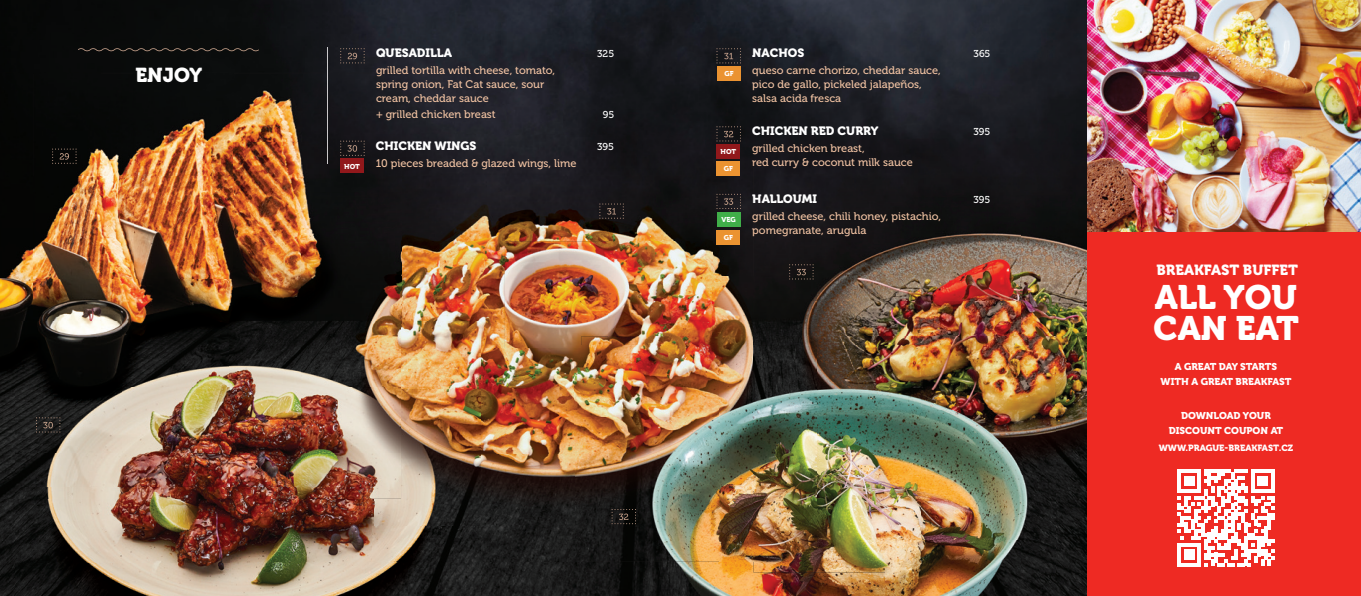
<style>
.page{position:relative;width:1361px;height:596px;background:#fff}
.page>*{position:absolute;margin:0;border:0;box-sizing:border-box;transform-origin:0 0}
.t1{font:33.6px/31.4px "Museo 900";color:#fff}
.t2{font:20px "Museo 900";color:#fff}
.t3{font:14.6px "Museo 900";color:#fff}
.t4{font:12px "Museo 900";color:#fff}
.t5{font:11px/14px "Museo 500";color:#f0c2a2}
.t6{font:10px "Museo 500";color:#fff}
.t7{font:9.8px/14.6px "Museo 900";color:#fff;text-align:center}
.t8{font:8.9px "Museo 900";color:#fff}
.t9{font:7px "Museo 900";letter-spacing:-.005em;color:#fff}
</style>
<div class="page">
<img style="left:0;top:0;width:562px;height:105px">
<img style="left:562px;top:0;width:421px;height:140px">
<img style="left:983px;top:0;width:104px;height:161px">
<div style="left:401px;top:105px;width:161px;height:30px;background:#23242c"></div>
<div style="left:816px;top:140px;width:168px;height:21px;background:#151418"></div>
<img style="left:0;top:417px;width:15px;height:178px">
<img style="left:302px;top:561px;width:583px;height:34px">
<img style="left:100px;top:72px;width:301px;height:35px">
<img style="left:0;top:72px;width:100px;height:2px">
<svg style="left:400px;top:107px;width:1px;height:28px"></svg>
<img style="left:234px;top:74px;width:166px;height:68px">
<img style="left:33px;top:74px;width:201px;height:247px">
<img style="left:0;top:74px;width:33px;height:343px">
<img style="left:233px;top:142px;width:68px;height:179px">
<img style="left:753px;top:161px;width:334px;height:184px">
<img style="left:15px;top:498px;width:287px;height:97px">
<img style="left:15px;top:485px;width:353px;height:13px">
<img style="left:15px;top:321px;width:286px;height:164px">
<img style="left:401px;top:135px;width:312px;height:106px">
<img style="left:713px;top:135px;width:69px;height:142px">
<img style="left:782px;top:135px;width:34px;height:26px">
<img style="left:401px;top:241px;width:208px;height:107px">
<img style="left:609px;top:241px;width:104px;height:95px">
<img style="left:713px;top:277px;width:40px;height:59px">
<img style="left:480px;top:348px;width:101px;height:213px">
<img style="left:400px;top:135px;width:1px;height:186px">
<img style="left:301px;top:135px;width:99px;height:350px">
<img style="left:401px;top:321px;width:79px;height:137px">
<img style="left:373px;top:458px;width:107px;height:103px">
<img style="left:301px;top:498px;width:72px;height:63px">
<img style="left:368px;top:321px;width:33px;height:177px">
<img style="left:581px;top:336px;width:172px;height:9px">
<img style="left:885px;top:572px;width:202px;height:23px">
<img style="left:1055px;top:345px;width:32px;height:227px">
<img style="left:816px;top:345px;width:239px;height:194px">
<img style="left:753px;top:539px;width:302px;height:33px">
<img style="left:581px;top:345px;width:235px;height:216px">
<svg style="left:327px;top:47px;width:1px;height:27px"></svg>
<img style="left:327px;top:74px;width:1px;height:61px">
<svg style="left:327px;top:135px;width:1px;height:29px"></svg>
<img style="left:78px;top:48px;width:168px;height:3px">
<img style="left:599px;top:203px;width:25px;height:15px">
<img style="left:36px;top:417px;width:24px;height:15px">
<img style="left:52px;top:148px;width:25px;height:16px">
<img style="left:1087px;top:0;width:274px;height:232px">
<img style="left:716px;top:48px;width:25px;height:15px">
<img style="left:716px;top:194px;width:25px;height:15px">
<img style="left:340px;top:48px;width:25px;height:15px">
<div style="left:340px;top:159px;width:24px;height:14px;background:#91181b"></div>
<img style="left:340px;top:141px;width:25px;height:15px">
<div style="left:717px;top:144px;width:23px;height:15px;background:#91181b"></div>
<svg style="left:716px;top:126px;width:25px;height:15px"></svg>
<div style="left:717px;top:162px;width:23px;height:14px;background:#eb9331"></div>
<img style="left:789px;top:264px;width:24px;height:15px">
<div style="left:1087px;top:232px;width:274px;height:363px;background:#ee2a23"></div>
<svg style="left:1177px;top:469px;width:97px;height:97px"></svg>
<img style="left:611px;top:508px;width:25px;height:16px">
<div style="left:717px;top:212px;width:23px;height:15px;background:#40ae49"></div>
<div style="left:717px;top:230px;width:23px;height:14px;background:#eb9331"></div>
<div style="left:717px;top:66px;width:24px;height:15px;background:#eb9331"></div>
<h2 class="t2" style="left:135px;top:64px;width:68px">ENJOY</h2>
<p class="t9" style="left:344px;top:162px;width:17px">HOT</p>
<p class="t4" style="left:376px;top:46px;width:77px">QUESADILLA</p>
<p class="t6" style="left:597px;top:48px;width:18px">325</p>
<p class="t5" style="left:376px;top:63px;width:181px">grilled tortilla with cheese, tomato, spring onion, Fat Cat sauce, sour cream, cheddar sauce</p>
<p class="t5" style="left:376px;top:107px;width:121px">+ grilled chicken breast</p>
<p class="t6" style="left:603px;top:109px;width:13px">95</p>
<p class="t4" style="left:376px;top:138px;width:102px">CHICKEN WINGS</p>
<p class="t6" style="left:597px;top:141px;width:18px">395</p>
<p class="t5" style="left:376px;top:156px;width:202px">10 pieces breaded &amp; glazed wings, lime</p>
<p class="t9" style="left:724px;top:70px;width:11px">GF</p>
<p class="t9" style="left:720px;top:148px;width:17px">HOT</p>
<p class="t9" style="left:724px;top:165px;width:11px">GF</p>
<p class="t9" style="left:721px;top:216px;width:16px">VEG</p>
<p class="t9" style="left:724px;top:233px;width:11px">GF</p>
<p class="t4" style="left:752px;top:46px;width:53px">NACHOS</p>
<p class="t6" style="left:973px;top:48px;width:18px">365</p>
<p class="t5" style="left:752px;top:63px;width:190px">queso carne chorizo, cheddar sauce, pico de gallo, pickeled jalapeños, salsa acida fresca</p>
<p class="t4" style="left:752px;top:124px;width:128px">CHICKEN RED CURRY</p>
<p class="t6" style="left:973px;top:126px;width:18px">395</p>
<p class="t5" style="left:752px;top:141px;width:162px">grilled chicken breast,<br>red curry &amp; coconut milk sauce</p>
<p class="t4" style="left:752px;top:192px;width:66px">HALLOUMI</p>
<p class="t6" style="left:973px;top:194px;width:18px">395</p>
<p class="t5" style="left:752px;top:209px;width:190px">grilled cheese, chili honey, pistachio, pomegranate, arugula</p>
<h3 class="t3" style="left:1156px;top:262px;width:143px">BREAKFAST BUFFET</h3>
<h1 class="t1" style="left:1153px;top:281px;width:147px">ALL YOU<br>CAN EAT</h1>
<p class="t7" style="left:1160px;top:359px;width:132px">A GREAT DAY STARTS<br>WITH A GREAT BREAKFAST</p>
<p class="t7" style="left:1168px;top:408px;width:116px">DOWNLOAD YOUR<br>DISCOUNT COUPON AT</p>
<p class="t8" style="left:1158px;top:443px;width:136px">WWW.PRAGUE-BREAKFAST.CZ</p>
</div>
